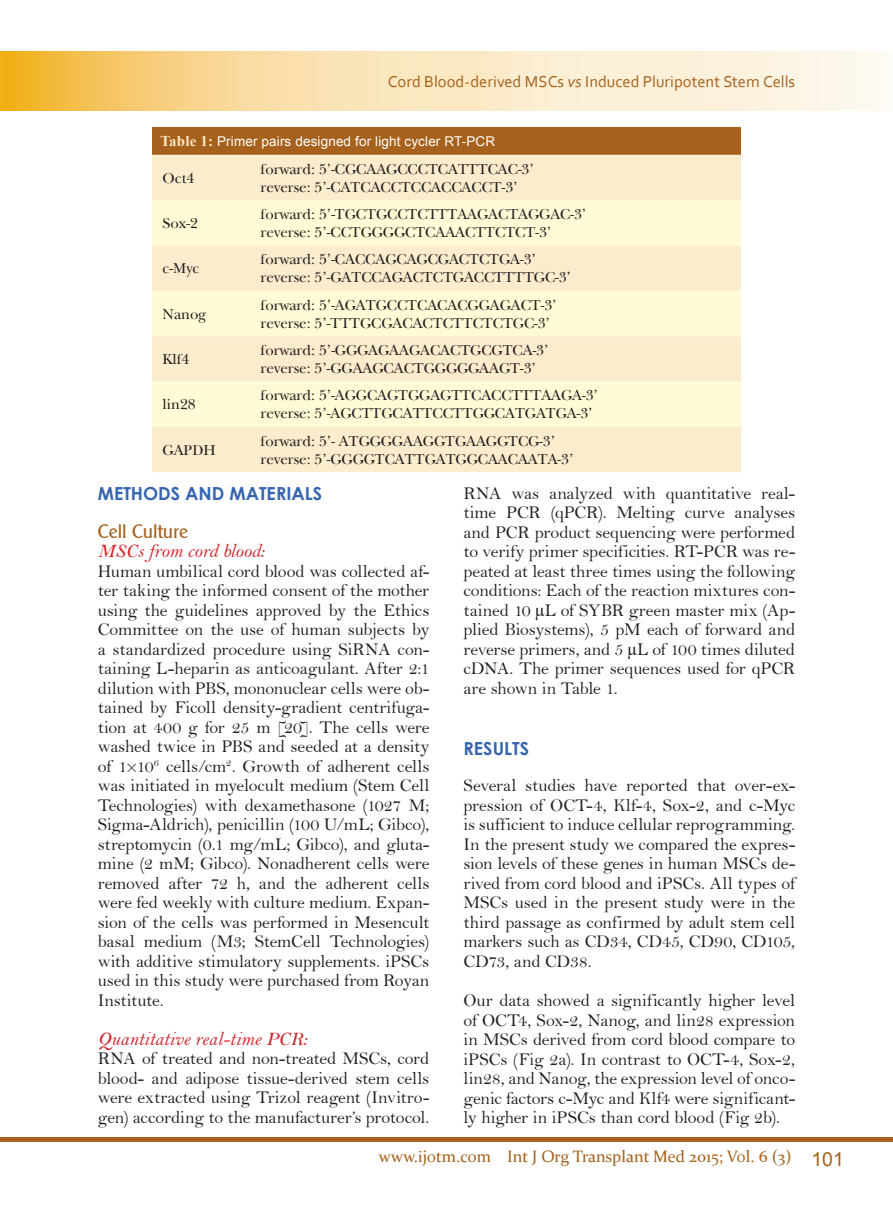
<style>
.page{position:relative;width:893px;height:1212px;background:#fff}
.page>*{position:absolute;margin:0;border:0;box-sizing:border-box;transform-origin:0 0}
.Sub_Sub_heahing{font:19.5px "Bell MT Italic";color:#d1232a}
.Sub_head{font:19.5px "Clearly Gothic";color:#a6611c}
.Body{font:18px/19.5px "Bell";letter-spacing:-.01em;color:#231f20;text-align:justify}
.Heading{font:700 18px "Century Gothic";color:#3665b0}
.Running_Title{font:16.5px "Corbel";color:#a6611c}
.t1{font:16.5px "Constantia";color:#a6611c}
.Table_Text{font:15px "Baskerville S Si";color:#231f20}
.Table{font:13.5px "Arial";letter-spacing:.01em;color:#fff}
.s1{font-style:italic}
.s2{font-family:"Times New Roman";font-weight:700;font-size:15px;color:#fbe8c2}
.s3{font-family:"Arial";font-size:19.5px}
</style>
<div class="page">
<div style="left:0;top:1137px;width:893px;height:5px;background:#a6611c"></div>
<img style="left:0;top:52px;width:883px;height:59px">
<div style="left:152px;top:128px;width:589px;height:27px;background:#a6611c"></div>
<div style="left:152px;top:155px;width:589px;height:317px;background:#fcecce"></div>
<svg style="left:152px;top:200px;width:589px;height:227px;background:#fdf5d2"></svg>
<p class="Running_Title" style="left:388px;top:72px;width:409px">Cord Blood-derived MSCs <span class="s1">vs</span> Induced Pluripotent Stem Cells</p>
<p class="Table" style="left:161px;top:133px;width:336px"><span class="s2">Table 1:</span> Primer pairs designed for light cycler RT-PCR</p>
<p class="Table_Text" style="left:163px;top:168px;width:33px">Oct4</p>
<p class="Table_Text" style="left:261px;top:159px;width:275px">forward: 5’-CGCAAGCCCTCATTTCAC-3’</p>
<p class="Table_Text" style="left:261px;top:177px;width:259px">reverse: 5’-CATCACCTCCACCACCT-3’</p>
<p class="Table_Text" style="left:163px;top:214px;width:37px">Sox-2</p>
<p class="Table_Text" style="left:163px;top:259px;width:38px">c-Myc</p>
<p class="Table_Text" style="left:163px;top:304px;width:45px">Nanog</p>
<p class="Table_Text" style="left:163px;top:350px;width:28px">Klf4</p>
<p class="Table_Text" style="left:163px;top:395px;width:35px">lin28</p>
<p class="Table_Text" style="left:163px;top:440px;width:55px">GAPDH</p>
<p class="Table_Text" style="left:261px;top:205px;width:327px">forward: 5’-TGCTGCCTCTTTAAGACTAGGAC-3’</p>
<p class="Table_Text" style="left:261px;top:223px;width:292px">reverse: 5’-CCTGGGGCTCAAACTTCTCT-3’</p>
<p class="Table_Text" style="left:261px;top:250px;width:277px">forward: 5’-CACCAGCAGCGACTCTGA-3’</p>
<p class="Table_Text" style="left:261px;top:268px;width:312px">reverse: 5’-GATCCAGACTCTGACCTTTTGC-3’</p>
<p class="Table_Text" style="left:261px;top:295px;width:298px">forward: 5’-AGATGCCTCACACGGAGACT-3’</p>
<p class="Table_Text" style="left:261px;top:313px;width:291px">reverse: 5’-TTTGCGACACTCTTCTCTGC-3’</p>
<p class="Table_Text" style="left:261px;top:341px;width:289px">forward: 5’-GGGAGAAGACACTGCGTCA-3’</p>
<p class="Table_Text" style="left:261px;top:359px;width:277px">reverse: 5’-GGAAGCACTGGGGGAAGT-3’</p>
<p class="Table_Text" style="left:261px;top:386px;width:339px">forward: 5’-AGGCAGTGGAGTTCACCTTTAAGA-3’</p>
<p class="Table_Text" style="left:261px;top:404px;width:334px">reverse: 5’-AGCTTGCATTCCTTGGCATGATGA-3’</p>
<p class="Table_Text" style="left:261px;top:431px;width:296px">forward: 5’- ATGGGGAAGGTGAAGGTCG-3’</p>
<p class="Table_Text" style="left:261px;top:449px;width:314px">reverse: 5’-GGGGTCATTGATGGCAACAATA-3’</p>
<p class="Heading" style="left:98px;top:480px;width:226px">METHODS AND MATERIALS</p>
<p class="Sub_head" style="left:98px;top:520px;width:92px">Cell Culture</p>
<p class="Sub_Sub_heahing" style="left:98px;top:539px;width:168px">MSCs from cord blood:</p>
<p class="Body" style="left:98px;top:561px;width:333px">Human umbilical cord blood was collected af&shy;ter taking the informed consent of the mother using the guidelines approved by the Ethics Committee on the use of human subjects by a standardized procedure using SiRNA con&shy;taining L-heparin as anticoagulant. After 2:1 dilution with PBS, mononuclear cells were ob&shy;tained by Ficoll density-gradient centrifuga&shy;tion at 400 g for 25 m [20]. The cells were washed twice in PBS and seeded at a density of 1×10<sup>6</sup> cells/cm<sup>2</sup>. Growth of adherent cells was initiated in myelocult medium (Stem Cell Technologies) with dexamethasone (1027 M; Sigma-Aldrich), penicillin (100 U/mL; Gibco), streptomycin (0.1 mg/mL; Gibco), and gluta&shy;mine (2 mM; Gibco). Nonadherent cells were removed after 72 h, and the adherent cells were fed weekly with culture medium. Expan&shy;sion of the cells was performed in Mesencult basal medium (M3; StemCell Technologies) with additive stimulatory supplements. iPSCs used in this study were purchased from Royan Institute.</p>
<p class="Sub_Sub_heahing" style="left:98px;top:1027px;width:211px">Quantitative real-time PCR:</p>
<p class="Body" style="left:98px;top:1049px;width:333px">RNA of treated and non-treated MSCs, cord blood- and adipose tissue-derived stem cells were extracted using Trizol reagent (Invitro&shy;gen) according to the manufacturer’s protocol.</p>
<p class="Body" style="left:463px;top:483px;width:333px">RNA was analyzed with quantitative real&shy;time PCR (qPCR). Melting curve analyses and PCR product sequencing were performed to verify primer specificities. RT-PCR was re&shy;peated at least three times using the following conditions: Each of the reaction mixtures con&shy;tained 10 µL of SYBR green master mix (Ap&shy;plied Biosystems), 5 pM each of forward and reverse primers, and 5 µL of 100 times diluted cDNA. The primer sequences used for qPCR are shown in Table 1.</p>
<p class="Heading" style="left:463px;top:735px;width:67px">RESULTS</p>
<p class="Body" style="left:463px;top:776px;width:333px">Several studies have reported that over-ex&shy;pression of OCT-4, Klf-4, Sox-2, and c-Myc is sufficient to induce cellular reprogramming.<br>In the present study we compared the expres&shy;sion levels of these genes in human MSCs de&shy;rived from cord blood and iPSCs. All types of MSCs used in the present study were in the third passage as confirmed by adult stem cell markers such as CD34, CD45, CD90, CD105, CD73, and CD38.</p>
<p class="Body" style="left:463px;top:990px;width:333px">Our data showed a significantly higher level of OCT4, Sox-2, Nanog, and lin28 expression in MSCs derived from cord blood compare to iPSCs (Fig 2a). In contrast to OCT-4, Sox-2, lin28, and Nanog, the expression level of onco&shy;genic factors c-Myc and Klf4 were significant&shy;ly higher in iPSCs than cord blood (Fig 2b).</p>
<p class="t1" style="left:379px;top:1145px;width:467px">www.ijotm.com Int J Org Transplant Med 2015; Vol. 6 (3) <span class="s3">101</span></p>
</div>
